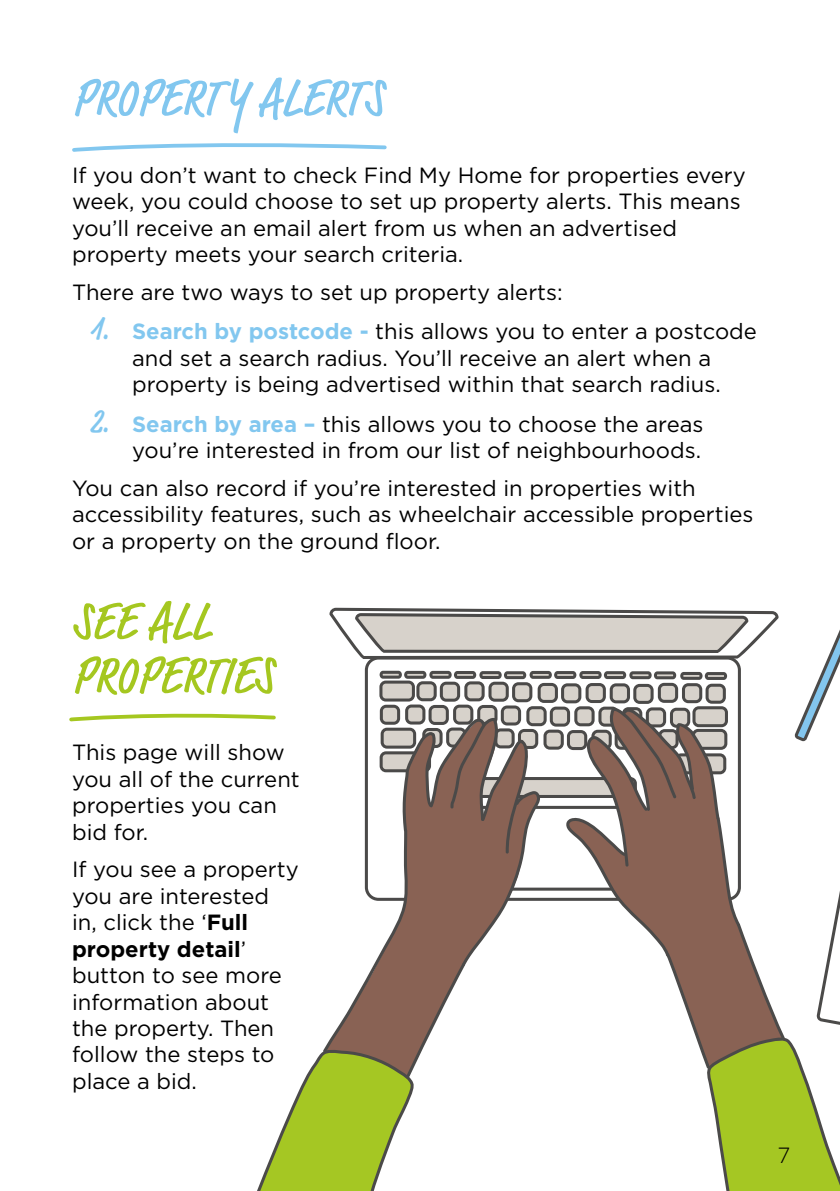
<style>
.page{position:relative;width:840px;height:1191px;background:#fff}
.page>*{position:absolute;margin:0;border:0;box-sizing:border-box;transform-origin:0 0}
.t1{font:500 condensed 53.4px/54px "Market Pro";letter-spacing:.01em;color:#a5c720}
.t2{font:500 condensed 53.4px "Market Pro";letter-spacing:.01em;color:#82c7ef}
.t3{font:22px/26.4px "Gotham";color:#000}
.t4{font:300 22px "Gotham";color:#000}
.s1{font-family:"Market Pro";font-weight:500;font-stretch:condensed;font-size:34px;color:#82c7ef}
.s2{font-weight:700;color:#82c7ef}
.s3{font-weight:700}
</style>
<div class="page">
<svg style="left:72px;top:143px;width:315px;height:9px"></svg>
<svg style="left:69px;top:607px;width:770px;height:584px"></svg>
<h1 class="t2" style="left:72px;top:61px;width:312px">PROPERTY ALERTS</h1>
<p class="t3" style="left:72px;top:162px;width:674px">If you don’t want to check Find My Home for properties every week, you could choose to set up property alerts. This means you’ll receive an email alert from us when an advertised property meets your search criteria.</p>
<p class="t3" style="left:72px;top:278px;width:492px">There are two ways to set up property alerts:</p>
<p class="t3" style="left:90px;top:318px;width:668px;text-align:center"><span class="s1">1.</span> <span class="s2">Search by postcode -</span> this allows you to enter a postcode and set a search radius. You’ll receive an alert when a property is being advertised within that search radius.</p>
<p class="t3" style="left:90px;top:410px;width:614px;text-align:right"><span class="s1">2.</span> <span class="s2">Search by area –</span> this allows you to choose the areas you’re interested in from our list of neighbourhoods.</p>
<p class="t3" style="left:72px;top:474px;width:682px">You can also record if you’re interested in properties with accessibility features, such as wheelchair accessible properties or a property on the ground floor.</p>
<h1 class="t1" style="left:72px;top:596px;width:202px">SEE ALL<br>PROPERTIES</h1>
<p class="t3" style="left:72px;top:739px;width:229px">This page will show you all of the current properties you can bid for.</p>
<p class="t3" style="left:72px;top:856px;width:228px">If you see a property you are interested in, click the ‘<span class="s3">Full property detail</span>’ button to see more information about the property. Then follow the steps to place a bid.</p>
<p class="t4" style="left:777px;top:1141px;width:14px">7</p>
</div>
